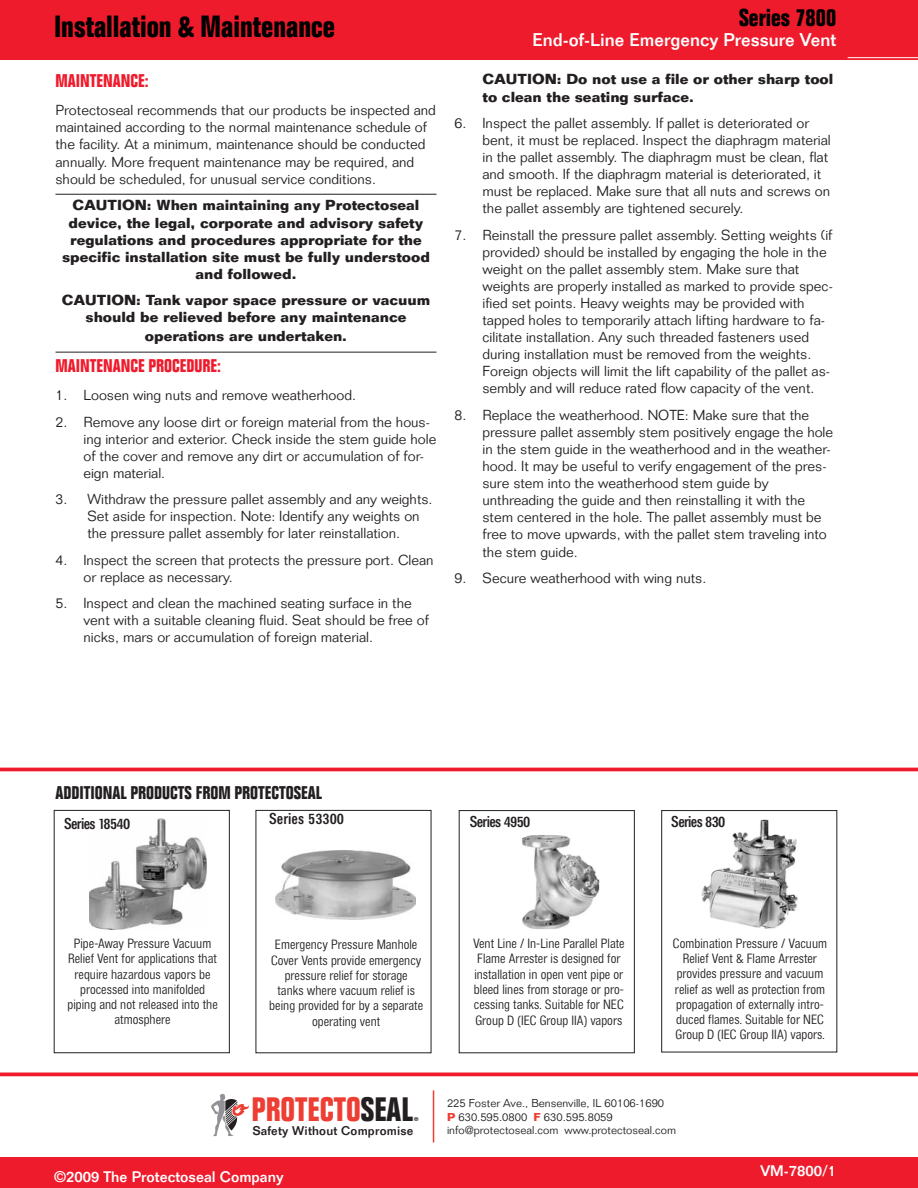
<style>
.page{position:relative;width:918px;height:1188px;background:#fff}
.page>*{position:absolute;margin:0;border:0;box-sizing:border-box;transform-origin:0 0}
.t1{font:700 condensed 33.15px "Folio Std";color:#ee3e34}
.t2{font:700 condensed 30px "Folio Std";color:#000}
.t3{font:700 condensed 24px "Folio Std";color:#000}
.t4{font:700 condensed 18px "Folio Std";color:#231f20}
.t5{font:700 condensed 18px "Folio Std";color:#ee1b2c}
.t6{font:500 18px "Folio Std";color:#fff}
.t7{font:500 15px "Folio Std";color:#fff}
.t8{font:500 condensed 15px "Folio SBOP";letter-spacing:-.05em;color:#231f20}
.t9{font:500 condensed 15px "Folio SBOP";color:#231f20}
.t10{font:300 14.25px/17.1px "Folio Std";color:#231f20}
.t11{font:700 14.25px/17.1px "Folio Std";color:#231f20;text-align:center}
.t12{font:300 condensed 12.75px/15.3px "Folio SBOP";color:#231f20;text-align:center}
.t13{font:500 12.45px "Folio Std";letter-spacing:.015em;color:#231f20}
.t14{font:300 11.25px/13.5px "Folio Std";color:#231f20}
.t15{font:700 condensed 5.4px "Folio Std";color:#231f20}
.s1{color:#231f20}
.s2{font-weight:700;color:#ee3e34}
</style>
<div class="page">
<img style="left:702px;top:820px;width:96px;height:109px">
<img style="left:522px;top:835px;width:77px;height:94px">
<div style="left:459px;top:810px;width:176px;height:243px;border:1px solid #231f20"></div>
<img style="left:90px;top:819px;width:116px;height:110px">
<div style="left:54px;top:810px;width:176px;height:243px;border:1px solid #231f20"></div>
<div style="left:0;top:0;width:918px;height:60px;background:#ee1b2c"></div>
<hr style="left:0;top:1073px;width:918px;height:3px;background:#ee1b2c">
<div style="left:0;top:1157px;width:918px;height:31px;background:#ee1b2c"></div>
<svg style="left:211px;top:1094px;width:38px;height:42px"></svg>
<hr style="left:433px;top:1090px;width:1px;height:53px;background:#ee3e34">
<hr style="left:0;top:768px;width:918px;height:3px;background:#ee1b2c">
<hr style="left:848px;top:57px;width:70px;height:1px;background:#fff">
<hr style="left:56px;top:194px;width:380px;height:1px;background:#231f20">
<hr style="left:56px;top:352px;width:380px;height:1px;background:#231f20">
<img style="left:275px;top:851px;width:140px;height:69px">
<h2 class="t2" style="left:54px;top:16px;width:283px">Installation &amp; Maintenance</h2>
<h3 class="t3" style="left:739px;top:9px;width:99px">Series 7800</h3>
<p class="t6" style="left:532px;top:33px;width:305px">End-of-Line Emergency Pressure Vent</p>
<p class="t5" style="left:56px;top:74px;width:95px">MAINTENANCE:</p>
<p class="t10" style="left:56px;top:103px;width:382px">Protectoseal recommends that our products be inspected and maintained according to the normal maintenance schedule of the facility. At a minimum, maintenance should be conducted annually. More frequent maintenance may be required, and should be scheduled, for unusual service conditions.</p>
<p class="t11" style="left:62px;top:198px;width:369px">CAUTION: When maintaining any Protectoseal device, the legal, corporate and advisory safety regulations and procedures appropriate for the specific installation site must be fully understood and followed.</p>
<p class="t11" style="left:62px;top:293px;width:370px">CAUTION: Tank vapor space pressure or vacuum should be relieved before any maintenance</p>
<p class="t11" style="left:145px;top:329px;width:204px">operations are undertaken.</p>
<p class="t5" style="left:56px;top:359px;width:167px">MAINTENANCE PROCEDURE:</p>
<p class="t10" style="left:56px;top:388px;width:302px">1. Loosen wing nuts and remove weatherhood.</p>
<p class="t10" style="left:83px;top:415px;width:354px;text-indent:-28px">2. Remove any loose dirt or foreign material from the hous&shy;ing interior and exterior. Check inside the stem guide hole of the cover and remove any dirt or accumulation of for&shy;eign material.</p>
<p class="t10" style="left:87px;top:492px;width:347px;text-indent:-32px">3. Withdraw the pressure pallet assembly and any weights.<br>Set aside for inspection. Note: Identify any weights on the pressure pallet assembly for later reinstallation.</p>
<p class="t10" style="left:83px;top:553px;width:352px;text-indent:-28px">4. Inspect the screen that protects the pressure port. Clean or replace as necessary.</p>
<p class="t10" style="left:83px;top:596px;width:347px;text-indent:-28px">5. Inspect and clean the machined seating surface in the vent with a suitable cleaning fluid. Seat should be free of nicks, mars or accumulation of foreign material.</p>
<p class="t11" style="left:482px;top:72px;width:352px;text-align:left">CAUTION: Do not use a file or other sharp tool to clean the seating surface.</p>
<p class="t10" style="left:482px;top:116px;width:350px;text-indent:-28px">6. Inspect the pallet assembly. If pallet is deteriorated or bent, it must be replaced. Inspect the diaphragm material in the pallet assembly. The diaphragm must be clean, flat and smooth. If the diaphragm material is deteriorated, it must be replaced. Make sure that all nuts and screws on the pallet assembly are tightened securely.</p>
<p class="t10" style="left:482px;top:228px;width:352px;text-indent:-28px">7. Reinstall the pressure pallet assembly. Setting weights (if provided) should be installed by engaging the hole in the weight on the pallet assembly stem. Make sure that weights are properly installed as marked to provide spec&shy;ified set points. Heavy weights may be provided with tapped holes to temporarily attach lifting hardware to fa&shy;cilitate installation. Any such threaded fasteners used during installation must be removed from the weights.<br>Foreign objects will limit the lift capability of the pallet as&shy;sembly and will reduce rated flow capacity of the vent.</p>
<p class="t10" style="left:482px;top:408px;width:352px;text-indent:-28px">8. Replace the weatherhood. NOTE: Make sure that the pressure pallet assembly stem positively engage the hole in the stem guide in the weatherhood and in the weather&shy;hood. It may be useful to verify engagement of the pres&shy;sure stem into the weatherhood stem guide by unthreading the guide and then reinstalling it with the stem centered in the hole. The pallet assembly must be free to move upwards, with the pallet stem traveling into the stem guide.</p>
<p class="t10" style="left:455px;top:571px;width:253px">9. Secure weatherhood with wing nuts.</p>
<p class="t4" style="left:56px;top:786px;width:268px">ADDITIONAL PRODUCTS FROM PROTECTOSEAL</p>
<p class="t8" style="left:64px;top:815px;width:68px">Series 18540</p>
<p class="t9" style="left:269px;top:810px;width:77px">Series 53300</p>
<p class="t8" style="left:470px;top:813px;width:62px">Series 4950</p>
<p class="t8" style="left:671px;top:813px;width:56px">Series 830</p>
<p class="t12" style="left:67px;top:936px;width:152px">Pipe-Away Pressure Vacuum<br>Relief Vent for applications that require hazardous vapors be processed into manifolded piping and not released into the atmosphere</p>
<p class="t12" style="left:269px;top:937px;width:155px">Emergency Pressure Manhole<br>Cover Vents provide emergency pressure relief for storage<br>tanks where vacuum relief is being provided for by a separate operating vent</p>
<h1 class="t1" style="left:252px;top:1098px;width:163px">PROTECTO<span class="s1">SEAL</span></h1>
<p class="t15" style="left:414px;top:1117px;width:6px">®</p>
<p class="t13" style="left:253px;top:1126px;width:162px">Safety Without Compromise</p>
<p class="t7" style="left:54px;top:1171px;width:231px">©2009 The Protectoseal Company</p>
<p class="t12" style="left:473px;top:936px;width:153px;text-align:left">Vent Line / In-Line Parallel Plate<br>Flame Arrester is designed for installation in open vent pipe or bleed lines from storage or pro&shy;cessing tanks. Suitable for NEC<br>Group D (IEC Group IIA) vapors</p>
<p class="t12" style="left:673px;top:936px;width:156px">Combination Pressure / Vacuum<br>Relief Vent &amp; Flame Arrester provides pressure and vacuum relief as well as protection from propagation of externally intro&shy;duced flames. Suitable for NEC<br>Group D (IEC Group IIA) vapors.</p>
<p class="t14" style="left:447px;top:1098px;width:231px">225 Foster Ave., Bensenville, IL 60106-1690<br><span class="s2">P</span> 630.595.0800 <span class="s2">F</span> 630.595.8059 info@protectoseal.com www.protectoseal.com</p>
<p class="t7" style="left:760px;top:1166px;width:77px">VM-7800/1</p>
</div>
